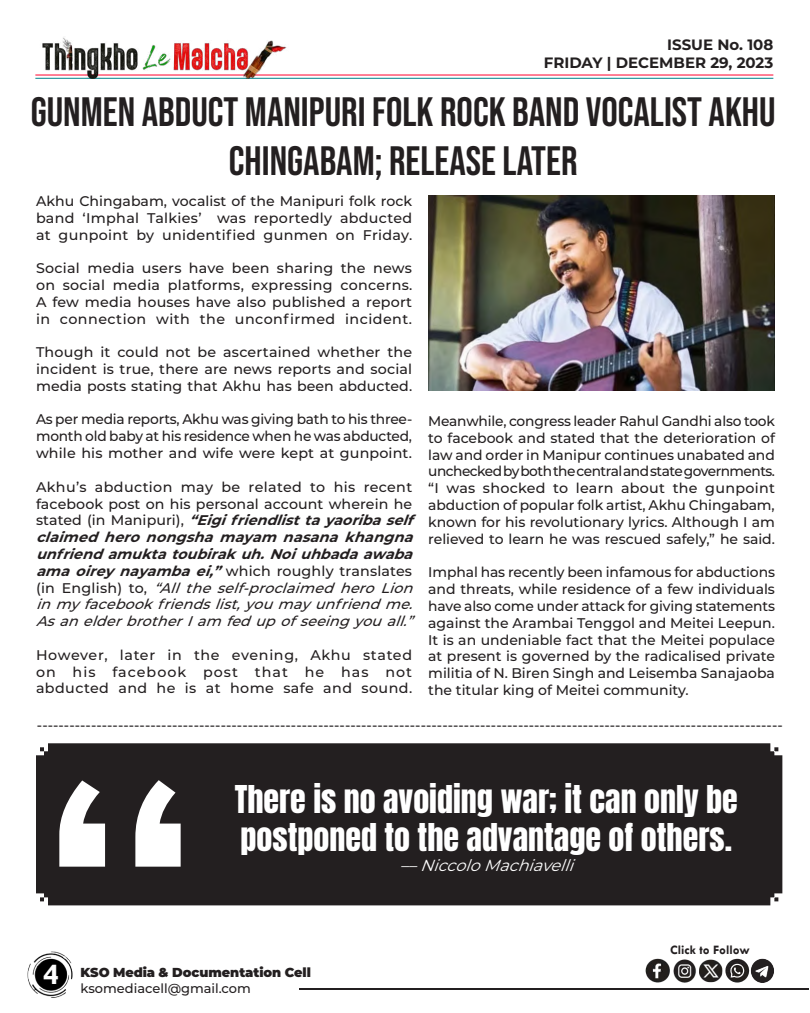
<style>
.page{position:relative;width:810px;height:1013px;background:#fff}
.page>*{position:absolute;margin:0;border:0;box-sizing:border-box;transform-origin:0 0}
.t1{font:700 303.1px "Tw Cen";color:#fff;scale:1.05 1}
.t2{font:41px/49.2px "Bebas Neue";color:#231f20;text-align:center}
.t3{font:32px/38.4px "Anton";color:#fff}
.t4{font:700 30px "Tw Cen";color:#fff}
.t5{font:italic 100 16px "Montserrat";color:#fff}
.t6{font:700 15px/18px "Montserrat";color:#231f20;text-align:right}
.t7{font:500 14px/16.8px "Montserrat";letter-spacing:.01em;color:#231f20;text-align:justify}
.t8{font:900 13px "Montserrat";letter-spacing:-.005em;color:#231f20}
.t9{font:500 13px "Montserrat";color:#231f20}
.t10{font:700 13px "Tw Cen";color:#231f20}
.s1{font-weight:700;font-style:italic}
.s2{font-style:italic}
</style>
<div class="page">
<hr style="left:299px;top:988px;width:509px;height:1px;background:#231f20">
<img style="left:27px;top:951px;width:46px;height:47px">
<hr style="left:35px;top:74px;width:738px;height:1px;background:#ff002d">
<hr style="left:35px;top:78px;width:738px;height:1px;background:#00848b">
<img style="left:35px;top:37px;width:254px;height:42px">
<img style="left:645px;top:958px;width:129px;height:25px">
<img style="left:428px;top:195px;width:347px;height:195px">
<div style="left:36px;top:743px;width:746px;height:162px;background:#231f20"></div>
<p class="t6" style="left:544px;top:35px;width:231px">ISSUE No. 108<br>FRIDAY | DECEMBER 29, 2023</p>
<h2 class="t2" style="left:31px;top:87px;width:746px">GUNMEN ABDUCT MANIPURI FOLK ROCK BAND VOCALIST AKHU<br>CHINGABAM; RELEASE LATER</h2>
<p class="t7" style="left:36px;top:192px;width:378px">Akhu Chingabam, vocalist of the Manipuri folk rock band ‘Imphal Talkies’ was reportedly abducted at gunpoint by unidentified gunmen on Friday.</p>
<p class="t7" style="left:36px;top:259px;width:378px">Social media users have been sharing the news on social media platforms, expressing concerns.<br>A few media houses have also published a report in connection with the unconfirmed incident.</p>
<p class="t7" style="left:36px;top:343px;width:378px">Though it could not be ascertained whether the incident is true, there are news reports and social media posts stating that Akhu has been abducted.</p>
<p class="t7" style="left:36px;top:410px;width:378px">As per media reports, Akhu was giving bath to his three&shy;month old baby at his residence when he was abducted, while his mother and wife were kept at gunpoint.</p>
<p class="t7" style="left:36px;top:477px;width:385px;text-align:left">Akhu’s abduction may be related to his recent facebook post on his personal account wherein he s t a t e d ( i n M a n i p u r i ) , <span class="s1">“Eigifriendlisttayaoribaself claimedheronongshamayam nasanakhangna unfriendamuktatoubirakuh.Noiuhbadaawaba amaoireynayambaei,”</span>which roughly translates ( i n E n g l i s h ) t o , <span class="s2">“Alltheself-proclaimedheroLion inmy facebookfriendslist,youmay unfriendme.<br>AsanelderbrotherIam fedupofseeingyouall.”</span></p>
<p class="t7" style="left:36px;top:645px;width:378px">However, later in the evening, Akhu stated on his facebook post that he has not abducted and he is at home safe and sound.</p>
<p class="t7" style="left:428px;top:412px;width:348px">Meanwhile, congress leader Rahul Gandhi also took to facebook and stated that the deterioration of law and order in Manipur continues unabated and unchecked by both the central and state governments. “I was shocked to learn about the gunpoint abduction of popular folk artist, Akhu Chingabam, known for his revolutionary lyrics. Although I am relieved to learn he was rescued safely,” he said.</p>
<p class="t7" style="left:428px;top:563px;width:348px">Imphal has recently been infamous for abductions and threats, while residence of a few individuals have also come under attack for giving statements against the Arambai Tenggol and Meitei Leepun.<br>It is an undeniable fact that the Meitei populace at present is governed by the radicalised private militia of N. Biren Singh and Leisemba Sanajaoba the titular king of Meitei community.</p>
<p class="t7" style="left:37px;top:716px;width:747px">------------------------------------------------------------------------------------------------------------------------------------------</p>
<h1 class="t1" style="left:42px;top:697px;width:147px">“</h1>
<h3 class="t3" style="left:235px;top:782px;width:505px">There is no avoiding war; it can only be postponed to the advantage of others.</h3>
<p class="t5" style="left:400px;top:854px;width:182px">––NiccoloMachiavelli</p>
<h3 class="t4" style="left:43px;top:956px;width:17px">4</h3>
<p class="t8" style="left:81px;top:962px;width:232px">KSO Media &amp; Documentation Cell</p>
<p class="t9" style="left:81px;top:978px;width:172px">ksomediacell@gmail.com</p>
<p class="t10" style="left:670px;top:942px;width:81px">Click to Follow</p>
</div>
